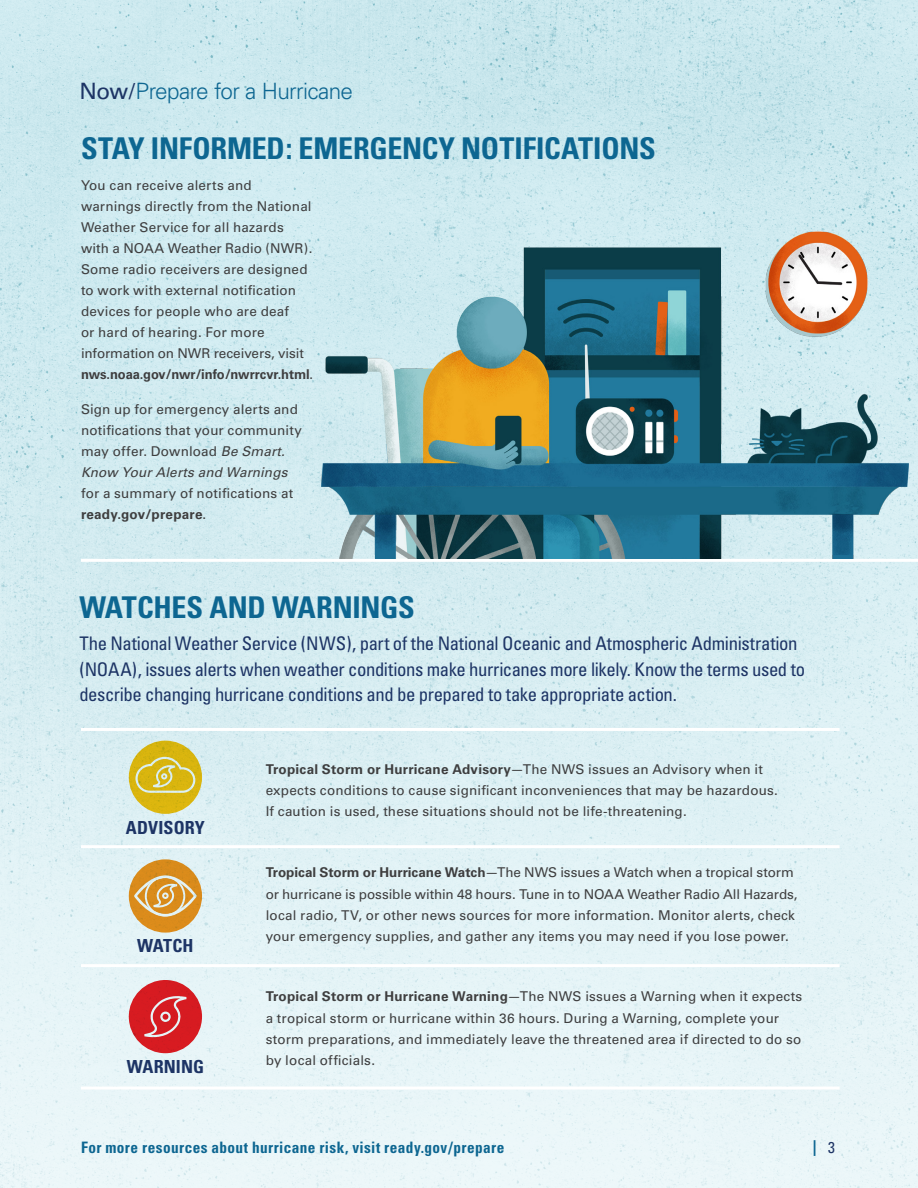
<style>
.page{position:relative;width:918px;height:1188px;background:#fff}
.page>*{position:absolute;margin:0;border:0;box-sizing:border-box;transform-origin:0 0}
.t1{font:700 condensed 30px "Univers";letter-spacing:-.01em;color:#0d6691}
.t2{font:300 22.5px "Univers";letter-spacing:-.03em;color:#0d6691}
.t3{font:condensed 18.75px/25.5px "Univers";letter-spacing:-.02em;color:#1d3465}
.t4{font:700 condensed 18px "Univers";letter-spacing:.005em;color:#1d3465}
.t5{font:700 condensed 15.75px "Univers";letter-spacing:.025em;color:#0d6691}
.t6{font:13.5px/21px "Univers";letter-spacing:.01em;color:#3e3e3f}
.s1{font-weight:400;color:#1d3465}
.s2{font-weight:700}
.s3{font-style:italic}
</style>
<div class="page">
<img style="left:0;top:0;width:918px;height:1188px">
<hr style="left:81px;top:964px;width:759px;height:3px;background:#fff">
<hr style="left:81px;top:845px;width:759px;height:3px;background:#fff">
<hr style="left:81px;top:728px;width:759px;height:3px;background:#fff">
<hr style="left:81px;top:1087px;width:759px;height:3px;background:#fff">
<svg style="left:129px;top:741px;width:73px;height:73px;background:#d8b511"></svg>
<svg style="left:135px;top:757px;width:60px;height:36px;background:#d7c141"></svg>
<svg style="left:129px;top:859px;width:73px;height:74px;background:#d98e22"></svg>
<svg style="left:134px;top:875px;width:63px;height:42px;background:#daa554"></svg>
<div style="left:129px;top:980px;width:73px;height:73px;background:#d71b21;border-radius:50%"></div>
<svg style="left:144px;top:996px;width:42px;height:41px"></svg>
<hr style="left:81px;top:559px;width:837px;height:3px;background:#fff">
<img style="left:281px;top:195px;width:637px;height:364px">
<h1 class="t2" style="left:79px;top:78px;width:275px"><span class="s1">Now/</span>Prepare for a Hurricane</h1>
<h2 class="t1" style="left:81px;top:130px;width:576px">STAY INFORMED: EMERGENCY NOTIFICATIONS</h2>
<p class="t6" style="left:81px;top:175px;width:234px">You can receive alerts and warnings directly from the National Weather Service for all hazards with a NOAA Weather Radio (NWR).<br>Some radio receivers are designed to work with external notification devices for people who are deaf<br>or hard of hearing. For more information on NWR receivers, visit <span class="s2">nws.noaa.gov/nwr/info/nwrrcvr.html</span>.</p>
<p class="t6" style="left:81px;top:399px;width:223px">Sign up for emergency alerts and notifications that your community may offer. Download <span class="s3">Be Smart.<br>Know Your Alerts and Warnings </span>for a summary of notifications at <span class="s2">ready.gov/prepare</span>.</p>
<h2 class="t1" style="left:79px;top:589px;width:337px">WATCHES AND WARNINGS</h2>
<p class="t3" style="left:79px;top:630px;width:727px">The National Weather Service (NWS), part of the National Oceanic and Atmospheric Administration (NOAA), issues alerts when weather conditions make hurricanes more likely. Know the terms used to describe changing hurricane conditions and be prepared to take appropriate action.</p>
<h3 class="t4" style="left:126px;top:817px;width:81px">ADVISORY</h3>
<h3 class="t4" style="left:137px;top:935px;width:58px">WATCH</h3>
<h3 class="t4" style="left:127px;top:1056px;width:79px">WARNING</h3>
<p class="t6" style="left:266px;top:758px;width:514px"><span class="s2">Tropical Storm or Hurricane Advisory</span>—The NWS issues an Advisory when it expects conditions to cause significant inconveniences that may be hazardous.<br>If caution is used, these situations should not be life-threatening.</p>
<p class="t6" style="left:266px;top:862px;width:533px"><span class="s2">Tropical Storm or Hurricane Watch</span>—The NWS issues a Watch when a tropical storm or hurricane is possible within 48 hours. Tune in to NOAA Weather Radio All Hazards, local radio, TV, or other news sources for more information. Monitor alerts, check your emergency supplies, and gather any items you may need if you lose power.</p>
<p class="t6" style="left:266px;top:986px;width:538px"><span class="s2">Tropical Storm or Hurricane Warning</span>—The NWS issues a Warning when it expects a tropical storm or hurricane within 36 hours. During a Warning, complete your storm preparations, and immediately leave the threatened area if directed to do so by local officials.</p>
<p class="t5" style="left:81px;top:1138px;width:425px">For more resources about hurricane risk, visit ready.gov/prepare</p>
<p class="t5" style="left:813px;top:1136px;width:23px">| <span class="s1">3</span></p>
</div>
